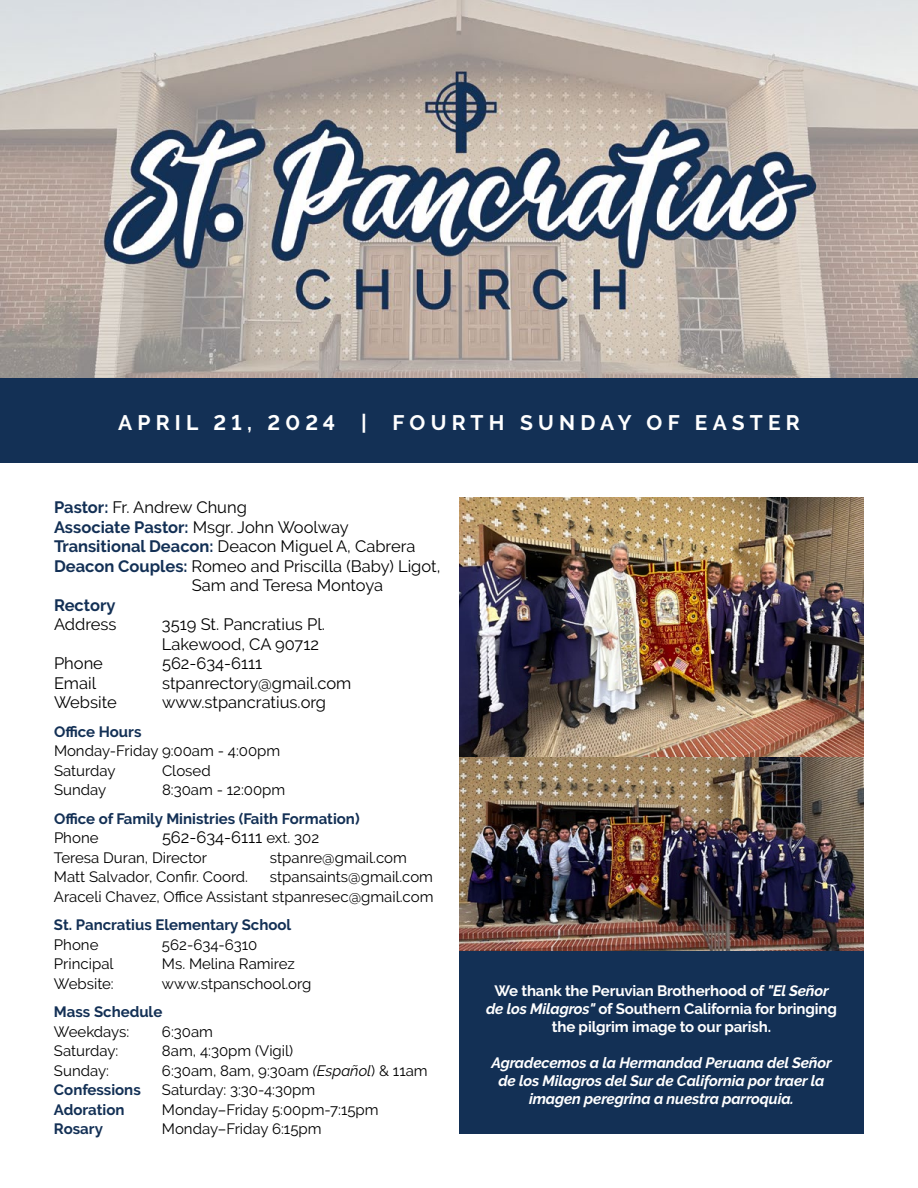
<style>
.page{position:relative;width:918px;height:1188px;background:#fff}
.page>*{position:absolute;margin:0;border:0;box-sizing:border-box;transform-origin:0 0}
.t1{font:700 21px "Raleway";letter-spacing:.25em;color:#fff}
.t2{font:16.5px/19.5px "Raleway";color:#000}
.t3{font:700 16.5px "Raleway";color:#133055}
.t4{font:15px/19.5px "Raleway";color:#000}
.t5{font:700 15px "Raleway";color:#133055}
.t6{font:italic 700 15px/18px "Raleway";letter-spacing:-.01em;color:#fff;text-align:center}
.t7{font:700 15px/18px "Raleway";letter-spacing:-.01em;color:#fff;text-align:center}
.s1{font-weight:700;color:#133055}
.s2{font-weight:400;color:#000}
.s3{font-size:15px}
.s4{font-style:italic}
</style>
<div class="page">
<img style="left:0;top:0;width:918px;height:378px">
<div style="left:0;top:378px;width:918px;height:85px;background:#133055"></div>
<img style="left:459px;top:497px;width:405px;height:260px">
<img style="left:459px;top:757px;width:405px;height:195px">
<div style="left:459px;top:952px;width:405px;height:182px;background:#133055"></div>
<h1 class="t1" style="left:118px;top:411px;width:683px">APRIL 21, 2024 | FOURTH SUNDAY OF EASTER</h1>
<p class="t2" style="left:54px;top:497px;width:194px"><span class="s1">Pastor:</span> Fr. Andrew Chung</p>
<p class="t3" style="left:54px;top:517px;width:296px">Associate Pastor: <span class="s2">Msgr. John Woolway</span></p>
<p class="t2" style="left:54px;top:536px;width:363px"><span class="s1">Transitional Deacon:</span> Deacon Miguel A, Cabrera</p>
<p class="t2" style="left:54px;top:556px;width:388px"><span class="s1">Deacon Couples:</span> Romeo and Priscilla (Baby) Ligot,</p>
<p class="t2" style="left:192px;top:575px;width:193px">Sam and Teresa Montoya</p>
<p class="t3" style="left:54px;top:595px;width:63px">Rectory</p>
<p class="t2" style="left:54px;top:614px;width:64px">Address</p>
<p class="t2" style="left:162px;top:614px;width:165px">3519 St. Pancratius Pl.<br>Lakewood, CA 90712</p>
<p class="t2" style="left:54px;top:653px;width:51px">Phone</p>
<p class="t2" style="left:162px;top:653px;width:102px">562-634-6111</p>
<p class="t2" style="left:54px;top:673px;width:44px">Email</p>
<p class="t2" style="left:162px;top:673px;width:191px">stpanrectory@gmail.com</p>
<p class="t2" style="left:54px;top:692px;width:64px">Website</p>
<p class="t2" style="left:162px;top:692px;width:166px">www.stpancratius.org</p>
<p class="t5" style="left:54px;top:723px;width:89px">Office Hours</p>
<p class="t4" style="left:54px;top:741px;width:228px">Monday-Friday 9:00am - 4:00pm<br>Saturday</p>
<p class="t4" style="left:162px;top:760px;width:50px">Closed</p>
<p class="t4" style="left:54px;top:780px;width:54px">Sunday</p>
<p class="t4" style="left:162px;top:780px;width:125px">8:30am - 12:00pm</p>
<p class="t5" style="left:54px;top:810px;width:307px">Office of Family Ministries (Faith Formation)</p>
<p class="t4" style="left:54px;top:828px;width:46px">Phone</p>
<p class="t2" style="left:162px;top:827px;width:159px">562-634-6111 <span class="s3">ext. 302</span></p>
<p class="t4" style="left:54px;top:847px;width:155px">Teresa Duran, Director</p>
<p class="t4" style="left:270px;top:847px;width:139px">stpanre@gmail.com</p>
<p class="t4" style="left:54px;top:867px;width:196px">Matt Salvador, Confir. Coord.</p>
<p class="t4" style="left:54px;top:867px;width:381px;text-align:right">stpansaints@gmail.com<br>Araceli Chavez, Office Assistant stpanresec@gmail.com</p>
<p class="t5" style="left:54px;top:916px;width:239px">St. Pancratius Elementary School</p>
<p class="t4" style="left:54px;top:934px;width:46px">Phone</p>
<p class="t4" style="left:162px;top:934px;width:97px">562-634-6310</p>
<p class="t4" style="left:54px;top:954px;width:61px">Principal</p>
<p class="t4" style="left:162px;top:954px;width:134px">Ms. Melina Ramirez</p>
<p class="t4" style="left:54px;top:973px;width:61px">Website:</p>
<p class="t4" style="left:162px;top:973px;width:151px">www.stpanschool.org</p>
<p class="t5" style="left:54px;top:1003px;width:110px">Mass Schedule</p>
<p class="t4" style="left:54px;top:1021px;width:77px">Weekdays:</p>
<p class="t4" style="left:162px;top:1021px;width:53px">6:30am</p>
<p class="t4" style="left:54px;top:1041px;width:66px">Saturday:</p>
<p class="t4" style="left:162px;top:1041px;width:133px">8am, 4:30pm (Vigil)</p>
<p class="t4" style="left:54px;top:1060px;width:57px">Sunday:</p>
<p class="t4" style="left:162px;top:1060px;width:267px">6:30am, 8am, 9:30am <span class="s4">(Español</span>) &amp; 11am</p>
<p class="t5" style="left:54px;top:1081px;width:88px">Confessions</p>
<p class="t4" style="left:162px;top:1080px;width:155px">Saturday: 3:30-4:30pm</p>
<p class="t5" style="left:54px;top:1101px;width:72px">Adoration</p>
<p class="t4" style="left:162px;top:1099px;width:218px">Monday–Friday 5:00pm-7:15pm</p>
<p class="t5" style="left:54px;top:1120px;width:50px">Rosary</p>
<p class="t4" style="left:162px;top:1119px;width:161px">Monday–Friday 6:15pm</p>
<p class="t7" style="left:486px;top:982px;width:352px">We thank the Peruvian Brotherhood of <span class="s4">"El Señor de los Milagros"</span> of Southern California for bringing the pilgrim image to our parish.</p>
<p class="t6" style="left:492px;top:1054px;width:342px">Agradecemos a la Hermandad Peruana del Señor de los Milagros del Sur de California por traer la imagen peregrina a nuestra parroquia.</p>
</div>
